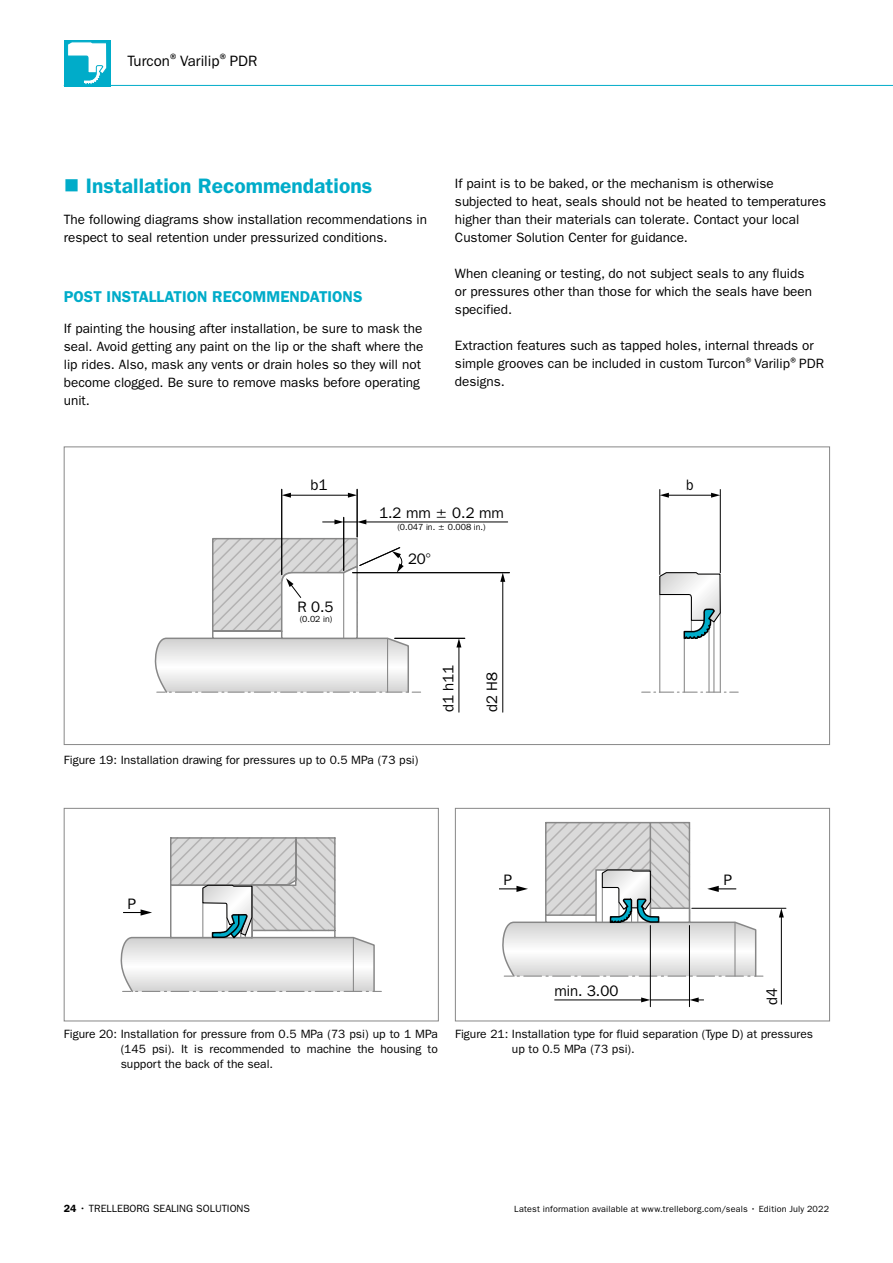
<style>
.page{position:relative;width:893px;height:1263px;background:#fff}
.page>*{position:absolute;margin:0;border:0;box-sizing:border-box;transform-origin:0 0}
.t1{font:600 21px "ITC Franklin Gothic Std";color:#00acc9}
.t2{font:600 15.75px "ITC Franklin Gothic Std";color:#00acc9}
.t3{font:15px "Franklin Gothic IT Cby BT";color:#000}
.t4{font:15px "ITC Franklin Gothic Std";color:#000}
.t5{font:15px "Franklin Gothic IT Cby BT";color:#000;scale:.92 1}
.t6{font:13.5px/18px "ITC Franklin Gothic Std";color:#000}
.t7{font:12px/15px "ITC Franklin Gothic Std";color:#000;text-align:justify}
.t8{font:10.5px "ITC Franklin Gothic Std";color:#000}
.t9{font:9px "ITC Franklin Gothic Std";letter-spacing:.02em;color:#000}
.t10{font:8.7px "Franklin Gothic IT Cby BT";color:#000}
.s1{font-size:13.5px}
.s2{font-size:12.15px}
.s3{font-weight:600}
</style>
<div class="page">
<div style="left:64px;top:40px;width:47px;height:47px;background:#00acc9"></div>
<svg style="left:68px;top:41px;width:39px;height:44px"></svg>
<hr style="left:64px;top:85px;width:829px;height:1px;background:#00acc9">
<svg style="left:642px;top:692px;width:96px;height:1px"></svg>
<hr style="left:720px;top:612px;width:1px;height:80px;background:#878787">
<hr style="left:713px;top:622px;width:1px;height:70px;background:#878787">
<hr style="left:708px;top:619px;width:1px;height:73px;background:#878787">
<hr style="left:659px;top:594px;width:1px;height:98px;background:#878787">
<hr style="left:684px;top:638px;width:1px;height:54px;background:#878787">
<hr style="left:720px;top:489px;width:1px;height:84px;background:#000">
<hr style="left:659px;top:489px;width:1px;height:86px;background:#000">
<hr style="left:357px;top:489px;width:1px;height:48px;background:#000">
<hr style="left:343px;top:517px;width:1px;height:54px;background:#000">
<hr style="left:281px;top:489px;width:1px;height:86px;background:#000">
<hr style="left:395px;top:638px;width:70px;height:1px;background:#000">
<svg style="left:154px;top:536px;width:267px;height:157px"></svg>
<hr style="left:289px;top:495px;width:61px;height:1px;background:#000">
<svg style="left:282px;top:493px;width:9px;height:5px"></svg>
<svg style="left:348px;top:493px;width:9px;height:5px"></svg>
<hr style="left:667px;top:495px;width:46px;height:1px;background:#000">
<svg style="left:660px;top:493px;width:9px;height:5px"></svg>
<svg style="left:711px;top:493px;width:9px;height:5px"></svg>
<hr style="left:365px;top:521px;width:143px;height:1px;background:#000">
<svg style="left:323px;top:519px;width:43px;height:5px"></svg>
<hr style="left:352px;top:572px;width:158px;height:1px;background:#000">
<hr style="left:458px;top:646px;width:1px;height:66px;background:#000">
<svg style="left:456px;top:639px;width:5px;height:8px"></svg>
<hr style="left:502px;top:580px;width:1px;height:132px;background:#000">
<svg style="left:500px;top:573px;width:5px;height:9px"></svg>
<svg style="left:659px;top:572px;width:62px;height:68px"></svg>
<svg style="left:121px;top:837px;width:260px;height:155px"></svg>
<div style="left:64px;top:808px;width:375px;height:213px;border:1px solid #878787"></div>
<hr style="left:692px;top:908px;width:94px;height:1px;background:#000">
<hr style="left:689px;top:925px;width:1px;height:82px;background:#000">
<hr style="left:650px;top:925px;width:1px;height:82px;background:#000">
<hr style="left:554px;top:999px;width:89px;height:1px;background:#000">
<svg style="left:641px;top:997px;width:9px;height:5px"></svg>
<hr style="left:650px;top:999px;width:39px;height:1px;background:#000">
<svg style="left:690px;top:997px;width:14px;height:5px"></svg>
<hr style="left:781px;top:916px;width:1px;height:88px;background:#000">
<svg style="left:779px;top:908px;width:5px;height:9px"></svg>
<svg style="left:499px;top:821px;width:264px;height:157px"></svg>
<div style="left:455px;top:808px;width:375px;height:213px;border:1px solid #878787"></div>
<p class="t4" style="left:128px;top:52px;width:131px">Turcon<span class="s1">®</span>Varilip<span class="s1">®</span>PDR</p>
<h1 class="t1" style="left:86px;top:173px;width:288px">Installation Recommendations</h1>
<p class="t6" style="left:64px;top:210px;width:365px">The following diagrams show installation recommendations in respect to seal retention under pressurized conditions.</p>
<p class="t2" style="left:64px;top:287px;width:300px">POST INSTALLATION RECOMMENDATIONS</p>
<p class="t6" style="left:64px;top:319px;width:361px">If painting the housing after installation, be sure to mask the seal. Avoid getting any paint on the lip or the shaft where the lip rides. Also, mask any vents or drain holes so they will not become clogged. Be sure to remove masks before operating unit.</p>
<p class="t6" style="left:455px;top:174px;width:373px">If paint is to be baked, or the mechanism is otherwise subjected to heat, seals should not be heated to temperatures higher than their materials can tolerate. Contact your local Customer Solution Center for guidance.</p>
<p class="t6" style="left:455px;top:264px;width:359px">When cleaning or testing, do not subject seals to any fluids or pressures other than those for which the seals have been specified.</p>
<p class="t6" style="left:455px;top:336px;width:371px">Extraction features such as tapped holes, internal threads or simple grooves can be included in custom Turcon<span class="s2">®</span>Varilip<span class="s2">®</span>PDR designs.</p>
<p class="t3" style="left:311px;top:475px;width:18px">b1</p>
<p class="t5" style="left:686px;top:475px;width:9px">b</p>
<p class="t3" style="left:379px;top:504px;width:126px">1.2 mm ± 0.2 mm</p>
<p class="t10" style="left:397px;top:522px;width:90px">(0.047 in. ± 0.008 in.)</p>
<p class="t3" style="left:298px;top:597px;width:37px">R 0.5</p>
<p class="t10" style="left:299px;top:613px;width:35px">(0.02 in)</p>
<p class="t3" style="left:408px;top:549px;width:24px">20°</p>
<p class="t3" style="left:439px;top:712px;width:49px;rotate:-90deg">d1 h11</p>
<p class="t3" style="left:483px;top:712px;width:42px;rotate:-90deg">d2 H8</p>
<p class="t7" style="left:64px;top:753px;width:356px">Figure 19: Installation drawing for pressures up to 0.5 MPa (73 psi)</p>
<p class="t3" style="left:127px;top:894px;width:10px">P</p>
<p class="t3" style="left:503px;top:871px;width:10px">P</p>
<p class="t3" style="left:723px;top:871px;width:10px">P</p>
<p class="t7" style="left:121px;top:1027px;width:319px;text-indent:-57px">Figure 20: Installation for pressure from 0.5 MPa (73 psi) up to 1 MPa (145 psi). It is recommended to machine the housing to support the back of the seal.</p>
<p class="t3" style="left:554px;top:982px;width:66px">min. 3.00</p>
<p class="t7" style="left:512px;top:1027px;width:303px;line-height:14.4px;text-indent:-57px">Figure 21: Installation type for fluid separation (Type D) at pressures up to 0.5 MPa (73 psi).</p>
<p class="t3" style="left:763px;top:1004px;width:18px;rotate:-90deg">d4</p>
<p class="t8" style="left:64px;top:1202px;width:188px"><span class="s3">24</span> • TRELLEBORG SEALING SOLUTIONS</p>
<p class="t9" style="left:514px;top:1204px;width:316px">Latest information available at www.trelleborg.com/seals • Edition July 2022</p>
</div>
